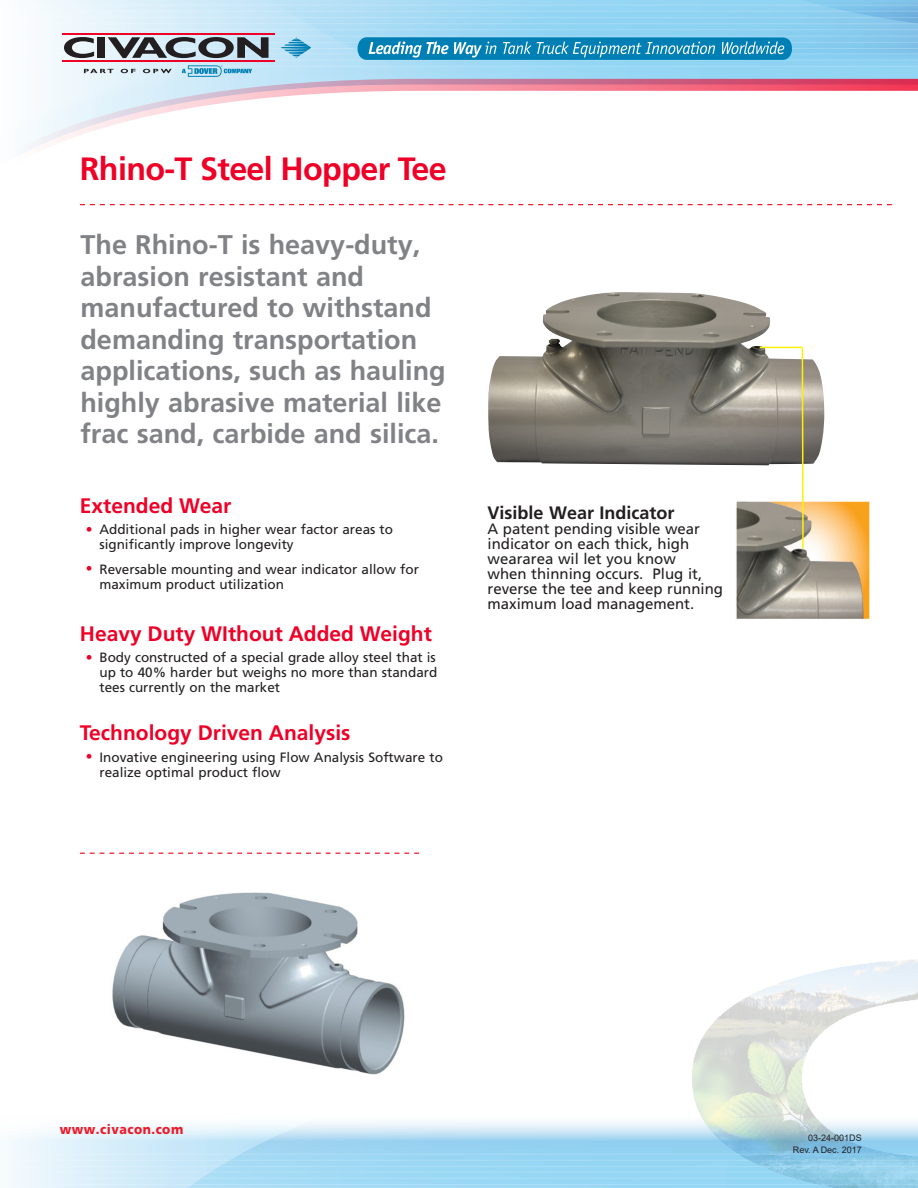
<style>
.page{position:relative;width:918px;height:1188px;background:#fff}
.page>*{position:absolute;margin:0;border:0;box-sizing:border-box;transform-origin:0 0}
.t1{font:700 32.25px "Frutiger LT Std";letter-spacing:-.02em;color:#ef0027}
.iSite_Splash_Header{font:700 27px/31.5px "Frutiger LT Std";color:#808285}
.t2{font:700 21px "Frutiger LT Std";color:#ef0027}
.Benefits_Features_Te{font:700 18px "Frutiger LT Std";color:#231f20}
.Benefits_Features_Te-2{font:15px/15px "Frutiger LT Std";color:#231f20}
.t3{font:13.5px/15px "Frutiger LT Std";color:#231f20}
.t4{font:900 13.5px "Frutiger LT Std";letter-spacing:.04em;color:#eb1c2c;scale:.91 1}
.t5{font:9px "Arial";color:#231f20}
.s1{color:#ef0027}
</style>
<div class="page">
<svg style="left:7px;top:1129px;width:72px;height:59px"></svg>
<svg style="left:79px;top:1122px;width:597px;height:66px;background:#b6e0f5"></svg>
<hr style="left:0;top:1154px;width:918px;height:1px;background:#fff">
<hr style="left:0;top:1166px;width:918px;height:1px;background:#fff">
<hr style="left:0;top:1160px;width:918px;height:1px;background:#fff">
<hr style="left:0;top:1172px;width:918px;height:1px;background:#fff">
<hr style="left:0;top:1184px;width:918px;height:1px;background:#fff">
<hr style="left:0;top:1178px;width:918px;height:1px;background:#fff">
<img style="left:676px;top:960px;width:242px;height:228px">
<svg style="left:35px;top:0;width:90px;height:77px"></svg>
<svg style="left:125px;top:0;width:793px;height:77px;background:#a1d8f3"></svg>
<svg style="left:28px;top:77px;width:890px;height:73px"></svg>
<hr style="left:0;top:29px;width:918px;height:1px;background:#fff">
<hr style="left:0;top:66px;width:918px;height:1px;background:#fff">
<hr style="left:0;top:23px;width:918px;height:1px;background:#fff">
<hr style="left:0;top:53px;width:918px;height:1px;background:#fff">
<hr style="left:0;top:60px;width:918px;height:1px;background:#fff">
<hr style="left:0;top:17px;width:918px;height:1px;background:#fff">
<hr style="left:0;top:48px;width:918px;height:1px;background:#fff">
<hr style="left:0;top:36px;width:918px;height:1px;background:#fff">
<hr style="left:0;top:42px;width:918px;height:1px;background:#fff">
<hr style="left:0;top:11px;width:918px;height:1px;background:#fff">
<hr style="left:0;top:5px;width:918px;height:1px;background:#fff">
<svg style="left:358px;top:37px;width:434px;height:23px;background:#2b95c1"></svg>
<svg style="left:84px;top:69px;width:30px;height:4px"></svg>
<svg style="left:121px;top:69px;width:15px;height:4px"></svg>
<svg style="left:143px;top:69px;width:29px;height:4px"></svg>
<svg style="left:182px;top:65px;width:70px;height:12px"></svg>
<svg style="left:281px;top:38px;width:30px;height:20px"></svg>
<svg style="left:64px;top:37px;width:30px;height:21px"></svg>
<div style="left:98px;top:37px;width:7px;height:21px;background:#231f20"></div>
<svg style="left:108px;top:37px;width:161px;height:21px;background:#798288"></svg>
<hr style="left:62px;top:60px;width:213px;height:2px;background:#ef0027">
<hr style="left:62px;top:33px;width:213px;height:2px;background:#ef0027">
<svg style="left:80px;top:204px;width:812px;height:1px"></svg>
<img style="left:488px;top:292px;width:337px;height:173px">
<img style="left:736px;top:501px;width:134px;height:118px">
<svg style="left:801px;top:347px;width:3px;height:203px"></svg>
<hr style="left:760px;top:347px;width:43px;height:1px;background:#fff101">
<svg style="left:80px;top:853px;width:339px;height:1px"></svg>
<img style="left:112px;top:892px;width:293px;height:183px">
<p class="t1" style="left:80px;top:150px;width:368px">Rhino-T Steel Hopper Tee</p>
<p class="iSite_Splash_Header" style="left:80px;top:229px;width:367px">The Rhino-T is heavy-duty, abrasion resistant and manufactured to withstand demanding transportation applications, such as hauling highly abrasive material like frac sand, carbide and silica.</p>
<p class="t2" style="left:80px;top:493px;width:153px">Extended Wear</p>
<p class="t3" style="left:99px;top:522px;width:295px;text-indent:-14px"><span class="s1">•</span> Additional pads in higher wear factor areas to significantly improve longevity</p>
<p class="t3" style="left:99px;top:562px;width:321px;text-indent:-14px"><span class="s1">•</span> Reversable mounting and wear indicator allow for maximum product utilization</p>
<p class="t2" style="left:80px;top:621px;width:354px">Heavy Duty WIthout Added Weight</p>
<p class="t3" style="left:99px;top:650px;width:339px;text-align:justify;text-indent:-14px"><span class="s1">•</span> Body constructed of a special grade alloy steel that is up to 40% harder but weighs no more than standard tees currently on the market</p>
<p class="t2" style="left:80px;top:720px;width:272px">Technology Driven Analysis</p>
<p class="t3" style="left:99px;top:750px;width:345px;text-indent:-14px"><span class="s1">•</span> Inovative engineering using Flow Analysis Software to realize optimal product flow</p>
<p class="Benefits_Features_Te" style="left:488px;top:502px;width:189px">Visible Wear Indicator</p>
<p class="Benefits_Features_Te-2" style="left:488px;top:521px;width:237px">A patent pending visible wear indicator on each thick, high weararea wil let you know<br>when thinning occurs. Plug it, reverse the tee and keep running maximum load management.</p>
<p class="t4" style="left:60px;top:1121px;width:137px">www.civacon.com</p>
<p class="t5" style="left:808px;top:1131px;width:55px">03-24-001DS</p>
<p class="t5" style="left:793px;top:1143px;width:70px">Rev. A Dec. 2017</p>
</div>
